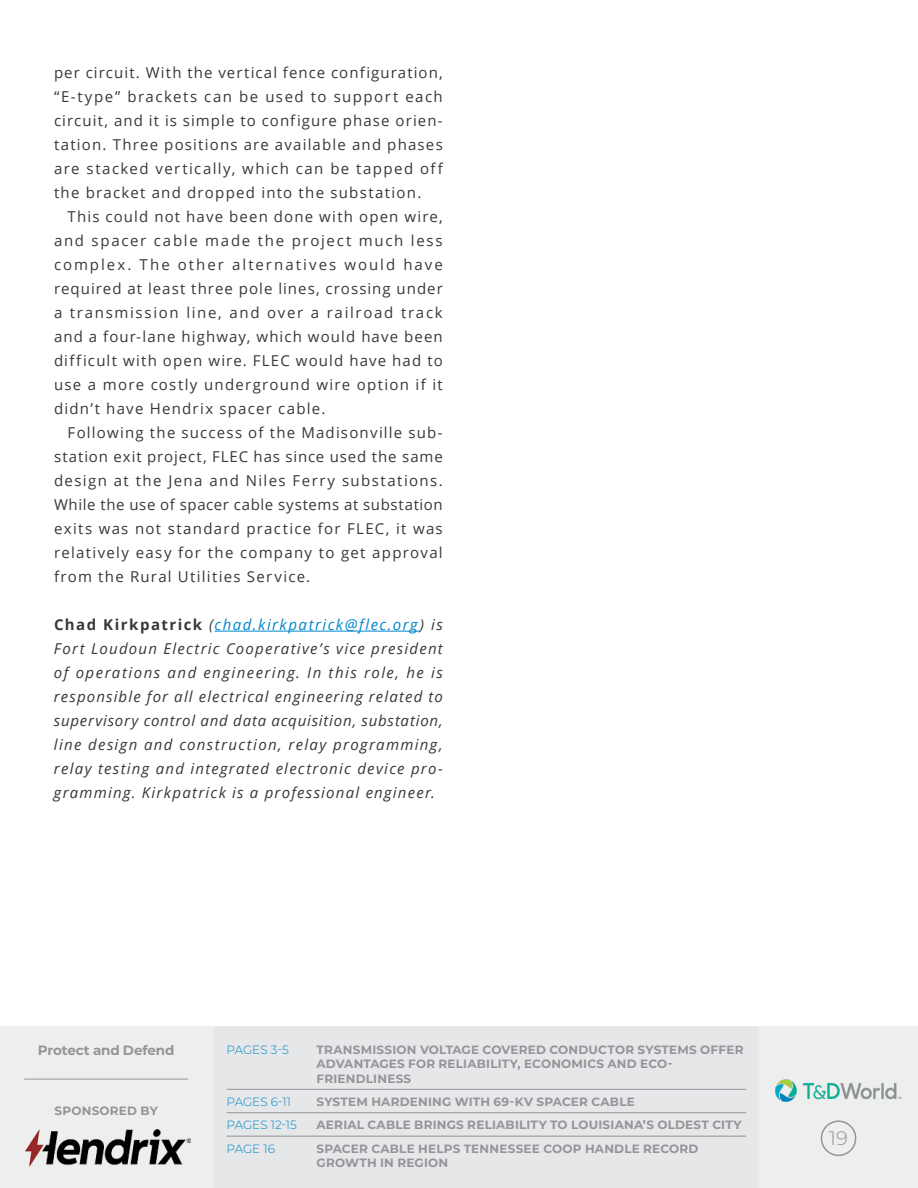
<style>
.page{position:relative;width:918px;height:1188px;background:#fff}
.page>*{position:absolute;margin:0;border:0;box-sizing:border-box;transform-origin:0 0}
.t1{font:300 19.5px "Montserrat";color:#939598}
.t2{font:15px/24px "Open Sans";letter-spacing:.085em;color:#383838;text-align:justify}
.t3{font:italic 15px/24px "Open Sans";letter-spacing:.08em;color:#383838;text-align:justify}
.t4{font:700 13.5px "Montserrat";letter-spacing:-.015em;color:#939598}
.t5{font:700 12px/14.4px "Montserrat";letter-spacing:.02em;color:#939598}
.t6{font:300 12px "Montserrat";color:#0087cc}
.s1{font-weight:700;font-style:normal}
.s2{color:#0087cc}
</style>
<div class="page">
<div style="left:0;top:1026px;width:918px;height:162px;background:#e6e7e8"></div>
<div style="left:759px;top:1026px;width:159px;height:162px;background:#edeeee"></div>
<div style="left:0;top:1026px;width:212px;height:162px;background:#edeeee"></div>
<hr style="left:227px;top:1089px;width:519px;height:1px;background:#939598">
<hr style="left:227px;top:1112px;width:519px;height:1px;background:#939598">
<hr style="left:227px;top:1136px;width:519px;height:1px;background:#939598">
<hr style="left:25px;top:1079px;width:163px;height:1px;background:#939598">
<div style="left:821px;top:1120px;width:35px;height:36px;border:2px solid #939598;border-radius:50%"></div>
<hr style="left:215px;top:631px;width:205px;height:1px;background:#0087cc">
<img style="left:775px;top:1080px;width:127px;height:21px">
<img style="left:26px;top:1129px;width:164px;height:37px">
<p class="t2" style="left:54px;top:60px;width:390px">per circuit. With the vertical fence configuration, “E-type” brackets can be used to support each circuit, and it is simple to configure phase orien&shy;tation. Three positions are available and phases are stacked vertically, which can be tapped off the bracket and dropped into the substation.</p>
<p class="t2" style="left:54px;top:204px;width:390px;text-indent:14px">This could not have been done with open wire, and spacer cable made the project much less complex. The other alternatives would have required at least three pole lines, crossing under a transmission line, and over a railroad track and a four-lane highway, which would have been difficult with open wire. FLEC would have had to use a more costly underground wire option if it didn’t have Hendrix spacer cable.</p>
<p class="t2" style="left:54px;top:420px;width:390px;text-indent:14px">Following the success of the Madisonville sub&shy;station exit project, FLEC has since used the same design at the Jena and Niles Ferry substations.<br>While the use of spacer cable systems at substation exits was not standard practice for FLEC, it was relatively easy for the company to get approval from the Rural Utilities Service.</p>
<p class="t3" style="left:54px;top:612px;width:390px"><span class="s1">Chad Kirkpatrick</span> (<span class="s2">chad.kirkpatrick@flec.org</span>) is Fort Loudoun Electric Cooperative’s vice president of operations and engineering. In this role, he is responsible for all electrical engineering related to supervisory control and data acquisition, substation, line design and construction, relay programming, relay testing and integrated electronic device pro&shy;gramming. Kirkpatrick is a professional engineer.</p>
<p class="t4" style="left:38px;top:1041px;width:138px">Protect and Defend</p>
<p class="t5" style="left:55px;top:1102px;width:105px">SPONSORED BY</p>
<p class="t6" style="left:227px;top:1041px;width:64px">PAGES 3-5</p>
<p class="t5" style="left:317px;top:1042px;width:428px">TRANSMISSION VOLTAGE COVERED CONDUCTOR SYSTEMS OFFER<br>ADVANTAGES FOR RELIABILITY, ECONOMICS AND ECO-<br>FRIENDLINESS</p>
<p class="t6" style="left:227px;top:1094px;width:66px">PAGES 6-11</p>
<p class="t5" style="left:317px;top:1094px;width:320px">SYSTEM HARDENING WITH 69-KV SPACER CABLE</p>
<p class="t6" style="left:227px;top:1117px;width:72px">PAGES 12-15</p>
<p class="t5" style="left:317px;top:1117px;width:426px">AERIAL CABLE BRINGS RELIABILITY TO LOUISIANA’S OLDEST CITY</p>
<p class="t6" style="left:227px;top:1140px;width:50px">PAGE 16</p>
<p class="t5" style="left:317px;top:1141px;width:383px">SPACER CABLE HELPS TENNESSEE COOP HANDLE RECORD<br>GROWTH IN REGION</p>
<h1 class="t1" style="left:829px;top:1124px;width:20px">19</h1>
</div>
